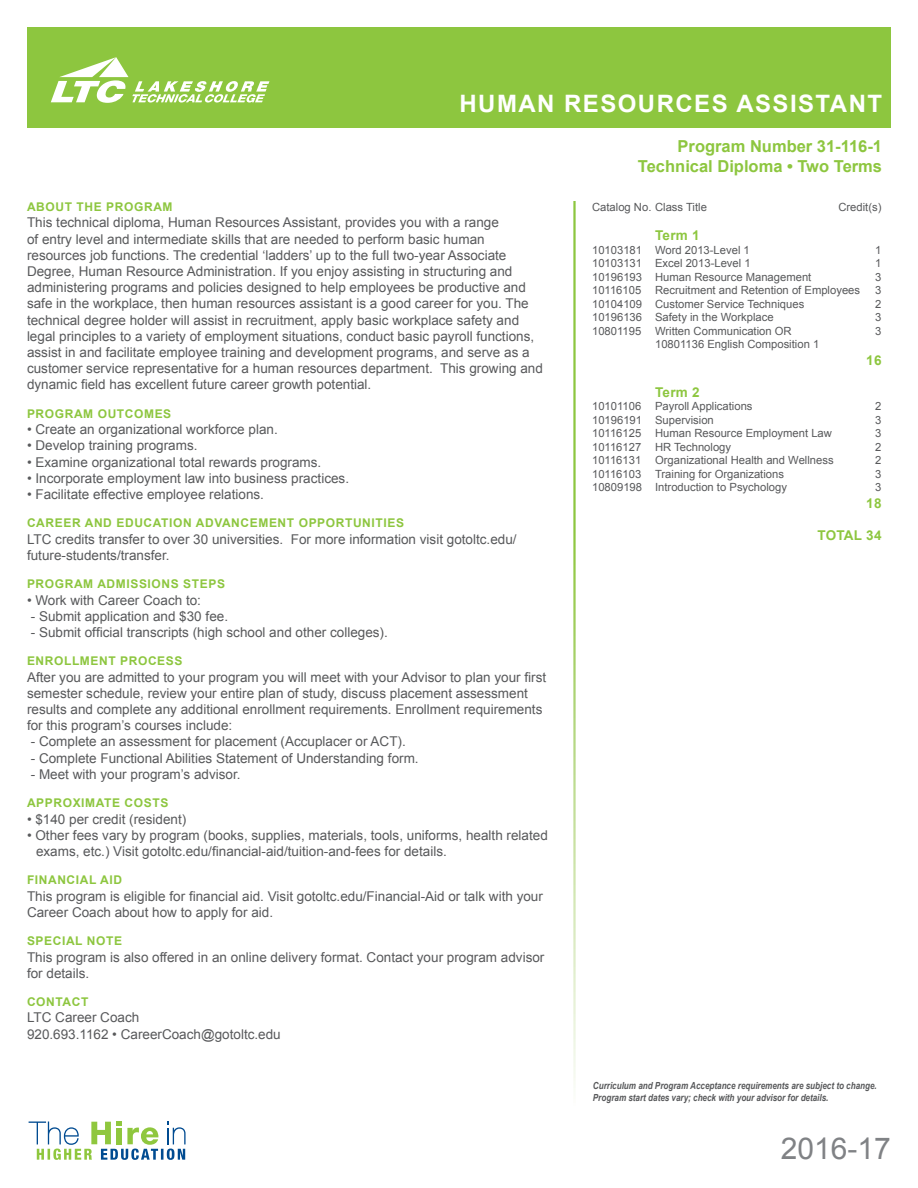
<style>
.page{position:relative;width:918px;height:1188px;background:#fff}
.page>*{position:absolute;margin:0;border:0;box-sizing:border-box;transform-origin:0 0}
.t1{font:30px "Arial";color:#808285}
.t2{font:700 24px "Arial";letter-spacing:.06em;color:#fff}
.t3{font:700 16.5px/19.8px "Arial";color:#8dc63f;text-align:right}
.t4{font:13.5px/16.2px "Arial";color:#58595b}
.t5{font:700 13.5px "Arial";letter-spacing:.02em;color:#8dc63f}
.t6{font:700 12px "Arial";letter-spacing:.05em;color:#8dc63f}
.t7{font:11.25px "Arial";color:#58595b}
.t8{font:italic 700 9.75px/11.7px "Arial";color:#58595b;scale:.83 1}
</style>
<div class="page">
<div style="left:27px;top:27px;width:864px;height:100px;background:#8dc63f"></div>
<svg style="left:51px;top:57px;width:218px;height:46px"></svg>
<svg style="left:29px;top:1122px;width:157px;height:38px"></svg>
<h2 class="t2" style="left:460px;top:88px;width:424px">HUMAN RESOURCES ASSISTANT</h2>
<p class="t3" style="left:638px;top:137px;width:246px">PROGRAM NUMBER 31-116-1<br>TECHNICAL DIPLOMA • TWO TERMS</p>
<p class="t6" style="left:27px;top:199px;width:147px">ABOUT THE PROGRAM</p>
<p class="t4" style="left:27px;top:215px;width:517px">This technical diploma, Human Resources Assistant, provides you with a range<br>of entry level and intermediate skills that are needed to perform basic human resources job functions. The credential ‘ladders’ up to the full two-year Associate Degree, Human Resource Administration. If you enjoy assisting in structuring and administering programs and policies designed to help employees be productive and safe in the workplace, then human resources assistant is a good career for you. The technical degree holder will assist in recruitment, apply basic workplace safety and legal principles to a variety of employment situations, conduct basic payroll functions, assist in and facilitate employee training and development programs, and serve as a customer service representative for a human resources department. This growing and dynamic field has excellent future career growth potential.</p>
<p class="t6" style="left:27px;top:406px;width:146px">PROGRAM OUTCOMES</p>
<p class="t4" style="left:27px;top:421px;width:252px">• Create an organizational workforce plan.</p>
<p class="t4" style="left:27px;top:438px;width:172px">• Develop training programs.</p>
<p class="t4" style="left:27px;top:454px;width:296px">• Examine organizational total rewards programs.</p>
<p class="t4" style="left:27px;top:470px;width:324px">• Incorporate employment law into business practices.</p>
<p class="t4" style="left:27px;top:486px;width:239px">• Facilitate effective employee relations.</p>
<p class="t6" style="left:27px;top:515px;width:282px">CAREER AND EDUCATION ADVANCEMENT OPP</p>
<p class="t6" style="left:326px;top:515px;width:80px">ORTUNITIES</p>
<p class="t4" style="left:27px;top:531px;width:491px">LTC credits transfer to over 30 universities. For more information visit gotoltc.edu/ future-students/transfer.</p>
<p class="t6" style="left:27px;top:576px;width:19px">PROGR</p>
<p class="t6" style="left:74px;top:576px;width:42px">AM ADMISSIONS</p>
<p class="t6" style="left:183px;top:576px;width:9px">STE</p>
<p class="t6" style="left:208px;top:576px;width:17px">PS</p>
<p class="t4" style="left:27px;top:592px;width:176px">• Work with Career Coach to:</p>
<p class="t4" style="left:31px;top:608px;width:199px">- Submit application and $30 fee.</p>
<p class="t4" style="left:31px;top:624px;width:359px">- Submit official transcripts (high school and other colleges).</p>
<p class="t6" style="left:27px;top:653px;width:157px">ENROLLMENT PROCESS</p>
<p class="t4" style="left:27px;top:669px;width:521px">After you are admitted to your program you will meet with your Advisor to plan your first semester schedule, review your entire plan of study, discuss placement assessment results and complete any additional enrollment requirements. Enrollment requirements for this program’s courses include:</p>
<p class="t4" style="left:31px;top:734px;width:377px">- Complete an assessment for placement (Accuplacer or ACT).</p>
<p class="t4" style="left:31px;top:750px;width:389px">- Complete Functional Abilities Statement of Understanding form.</p>
<p class="t4" style="left:31px;top:766px;width:211px">- Meet with your program’s advisor.</p>
<p class="t6" style="left:27px;top:795px;width:143px">APP ROXIMATE COSTS</p>
<p class="t4" style="left:27px;top:811px;width:161px">• $140 per credit (resident)</p>
<p class="t4" style="left:36px;top:827px;width:513px;text-indent:-9px">• Other fees vary by program (books, supplies, materials, tools, uniforms, health related exams, etc.) Visit gotoltc.edu/financial-aid/tuition-and-fees for details.</p>
<p class="t6" style="left:27px;top:872px;width:97px">FINANCIAL AID</p>
<p class="t4" style="left:27px;top:888px;width:517px">This program is eligible for financial aid. Visit gotoltc.edu/Financial-Aid or talk with your<br>Career Coach about how to apply for aid.</p>
<p class="t6" style="left:27px;top:933px;width:97px">SPECIAL NOTE</p>
<p class="t4" style="left:27px;top:949px;width:519px">This program is also offered in an online delivery format. Contact your program advisor for details.</p>
<p class="t6" style="left:27px;top:994px;width:63px">CONTACT</p>
<p class="t4" style="left:27px;top:1010px;width:255px">LTC Career Coach<br>920.693.1162 • CareerCoach@gotoltc.edu</p>
<p class="t7" style="left:592px;top:199px;width:116px">Catalog No. Class Title</p>
<p class="t7" style="left:838px;top:199px;width:45px">Credit(s)</p>
<p class="t5" style="left:592px;top:227px;width:37px">T</p>
<p class="t5" style="left:663px;top:227px;width:39px">ERM 1</p>
<p class="t7" style="left:592px;top:243px;width:159px">10103181 Word 2013-Level 1</p>
<p class="t7" style="left:875px;top:243px;width:8px">1</p>
<p class="t7" style="left:592px;top:256px;width:160px">10103131 Excel 2013-Level 1</p>
<p class="t7" style="left:875px;top:256px;width:8px">1</p>
<p class="t7" style="left:592px;top:270px;width:221px">10196193 Human Resource Management</p>
<p class="t7" style="left:875px;top:270px;width:8px">3</p>
<p class="t7" style="left:592px;top:283px;width:270px">10116105 Recruitment and Retention of Employees</p>
<p class="t7" style="left:875px;top:283px;width:8px">3</p>
<p class="t7" style="left:592px;top:297px;width:214px">10104109 Customer Service Techniques</p>
<p class="t7" style="left:875px;top:297px;width:8px">2</p>
<p class="t7" style="left:592px;top:310px;width:183px">10196136 Safety in the Workplace</p>
<p class="t7" style="left:875px;top:310px;width:8px">3</p>
<p class="t7" style="left:592px;top:324px;width:201px">10801195 Written Communication OR</p>
<p class="t7" style="left:875px;top:324px;width:8px">3</p>
<p class="t7" style="left:655px;top:337px;width:166px">10801136 English Composition 1</p>
<p class="t5" style="left:866px;top:351px;width:17px">16</p>
<p class="t5" style="left:592px;top:383px;width:37px">T</p>
<p class="t5" style="left:663px;top:383px;width:39px">ERM 2</p>
<p class="t7" style="left:592px;top:399px;width:162px">10101106 Payroll Applications</p>
<p class="t7" style="left:875px;top:399px;width:8px">2</p>
<p class="t7" style="left:592px;top:413px;width:123px">10196191 Supervision</p>
<p class="t7" style="left:875px;top:413px;width:8px">3</p>
<p class="t7" style="left:592px;top:426px;width:241px">10116125 Human Resource Employment Law</p>
<p class="t7" style="left:875px;top:426px;width:8px">3</p>
<p class="t7" style="left:592px;top:440px;width:141px">10116127 HR Technology</p>
<p class="t7" style="left:875px;top:440px;width:8px">2</p>
<p class="t7" style="left:592px;top:453px;width:243px">10116131 Organizational Health and Wellness</p>
<p class="t7" style="left:875px;top:453px;width:8px">2</p>
<p class="t7" style="left:592px;top:467px;width:194px">10116103 Training for Organizations</p>
<p class="t7" style="left:875px;top:467px;width:8px">3</p>
<p class="t7" style="left:592px;top:480px;width:196px">10809198 Introduction to Psychology</p>
<p class="t7" style="left:875px;top:480px;width:8px">3</p>
<p class="t5" style="left:866px;top:494px;width:17px">18</p>
<p class="t5" style="left:844px;top:526px;width:39px">AL 34</p>
<p class="t8" style="left:593px;top:1080px;width:344px">Curriculum and Program Acceptance requirements are subject to change.<br>Program start dates vary; check with your advisor for details.</p>
<h1 class="t1" style="left:781px;top:1129px;width:112px">2016-17</h1>
</div>
